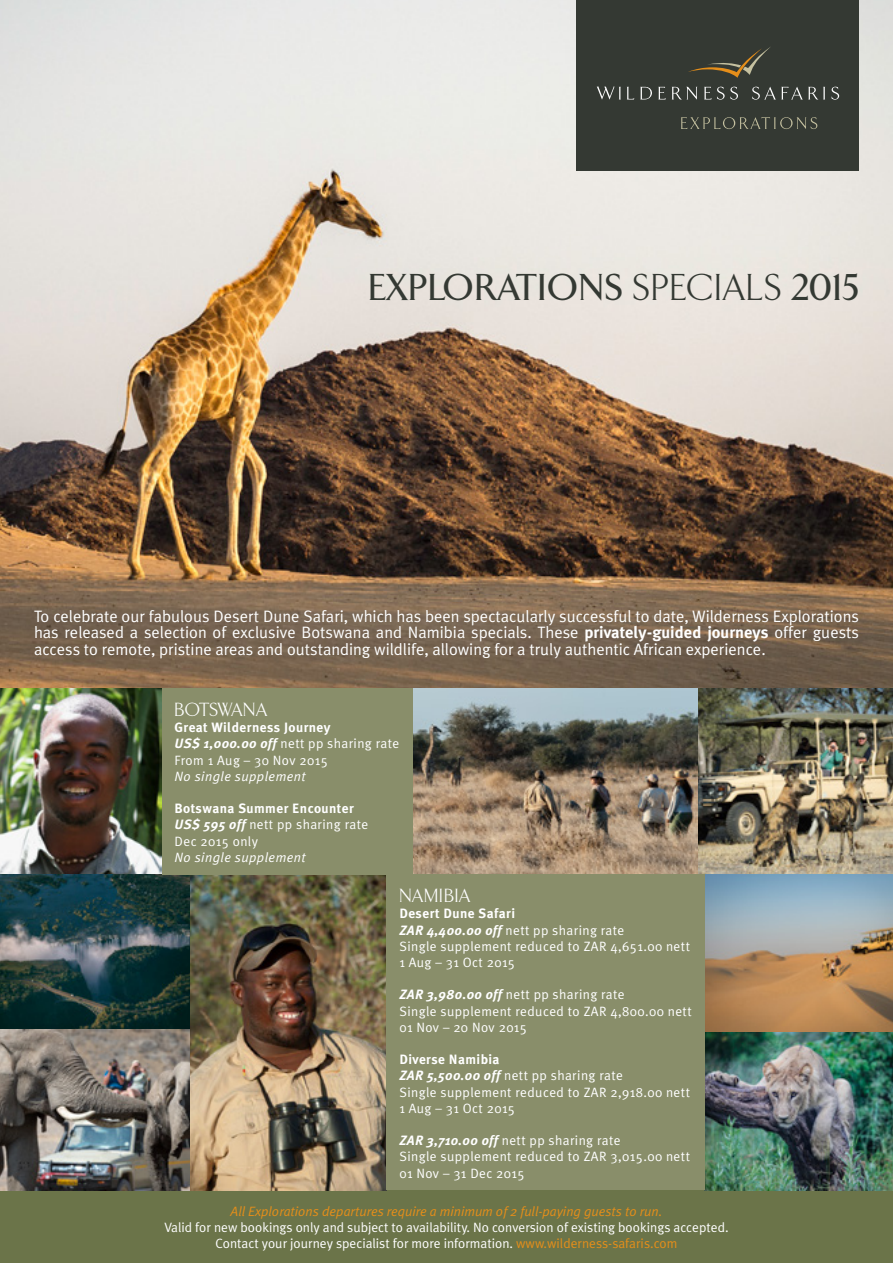
<style>
.page{position:relative;width:893px;height:1263px;background:#fff}
.page>*{position:absolute;margin:0;border:0;box-sizing:border-box;transform-origin:0 0}
.t1{font:500 38.4px "Arrow";letter-spacing:.03em;color:#343933}
.t2{font:300 19.5px "Arrow";letter-spacing:.03em;color:#fff}
.t3{font:16.5px/16.5px "Meta Plus Normal";color:#fff;text-align:justify}
.t4{font:13.5px/16.2px "Meta Plus Normal";letter-spacing:.03em;color:#fff}
.t5{font:13.5px/16.2px "Meta Plus Normal";color:#fff;text-align:center}
.t6{font:700 13.5px "Meta Plus";letter-spacing:.03em;color:#fff}
.t7{font:italic 13.5px "Meta Plus Normal";color:#e58e1a}
.t8{font:italic 13.5px "Meta Plus Normal";letter-spacing:.03em;color:#fff}
.s1{font-weight:300}
.s2{font-family:"Meta Plus";font-weight:700}
.s3{font-family:"Meta Plus";font-weight:700;font-style:italic}
.s4{color:#e58e1a}
</style>
<div class="page">
<div style="left:0;top:1190px;width:893px;height:73px;background:#6b7449"></div>
<img style="left:0;top:0;width:893px;height:688px">
<div style="left:577px;top:0;width:282px;height:171px;background:#343933"></div>
<img style="left:0;top:688px;width:162px;height:186px">
<img style="left:412px;top:688px;width:481px;height:186px">
<img style="left:0;top:874px;width:387px;height:316px">
<img style="left:705px;top:874px;width:188px;height:158px">
<img style="left:705px;top:1032px;width:188px;height:158px">
<svg style="left:688px;top:47px;width:82px;height:31px"></svg>
<svg style="left:597px;top:87px;width:242px;height:13px"></svg>
<svg style="left:681px;top:117px;width:136px;height:12px"></svg>
<div style="left:162px;top:688px;width:250px;height:186px;background:#898e6a"></div>
<div style="left:387px;top:874px;width:318px;height:316px;background:#898e6a"></div>
<h1 class="t1" style="left:369px;top:268px;width:492px">EXPLORATIONS <span class="s1">SPECIALS</span> 2015</h1>
<p class="t3" style="left:34px;top:607px;width:826px">To celebrate our fabulous Desert Dune Safari, which has been spectacularly successful to date, Wilderness Explorations has released a selection of exclusive Botswana and Namibia specials. These <span class="s2">privately-guided journeys</span> offer guests access to remote, pristine areas and outstanding wildlife, allowing for a truly authentic African experience.</p>
<h2 class="t2" style="left:175px;top:700px;width:94px">BOTSWANA</h2>
<p class="t6" style="left:175px;top:720px;width:158px">Great Wilderness Journey</p>
<p class="t4" style="left:175px;top:735px;width:226px"><span class="s3">US$ 1,000.00 off</span> nett pp sharing rate<br>From 1 Aug – 30 Nov 2015</p>
<p class="t8" style="left:175px;top:768px;width:133px">No single supplement</p>
<p class="t6" style="left:175px;top:801px;width:181px">Botswana Summer Encounter</p>
<p class="t4" style="left:175px;top:816px;width:195px"><span class="s3">US$ 595 off</span> nett pp sharing rate<br>Dec 2015 only</p>
<p class="t8" style="left:175px;top:849px;width:133px">No single supplement</p>
<h2 class="t2" style="left:399px;top:886px;width:72px">NAMIBIA</h2>
<p class="t6" style="left:399px;top:906px;width:117px">Desert Dune Safari</p>
<p class="t4" style="left:399px;top:922px;width:292px"><span class="s3">ZAR 4,400.00 off</span> nett pp sharing rate<br>Single supplement reduced to ZAR 4,651.00 nett<br>1 Aug – 31 Oct 2015</p>
<p class="t4" style="left:399px;top:986px;width:294px"><span class="s3">ZAR 3,980.00 off</span> nett pp sharing rate<br>Single supplement reduced to ZAR 4,800.00 nett<br>01 Nov – 20 Nov 2015</p>
<p class="t6" style="left:399px;top:1052px;width:102px">Diverse Namibia</p>
<p class="t4" style="left:399px;top:1067px;width:292px"><span class="s3">ZAR 5,500.00 off</span> nett pp sharing rate<br>Single supplement reduced to ZAR 2,918.00 nett<br>1 Aug – 31 Oct 2015</p>
<p class="t4" style="left:399px;top:1132px;width:292px"><span class="s3">ZAR 3,710.00 off</span> nett pp sharing rate<br>Single supplement reduced to ZAR 3,015.00 nett<br>01 Nov – 31 Dec 2015</p>
<p class="t7" style="left:231px;top:1203px;width:433px">All Explorations departures require a minimum of 2 full-paying guests to run.</p>
<p class="t5" style="left:164px;top:1219px;width:566px">Valid for new bookings only and subject to availability. No conversion of existing bookings accepted.<br>Contact your journey specialist for more information. <span class="s4">www.wilderness-safaris.com</span></p>
</div>
